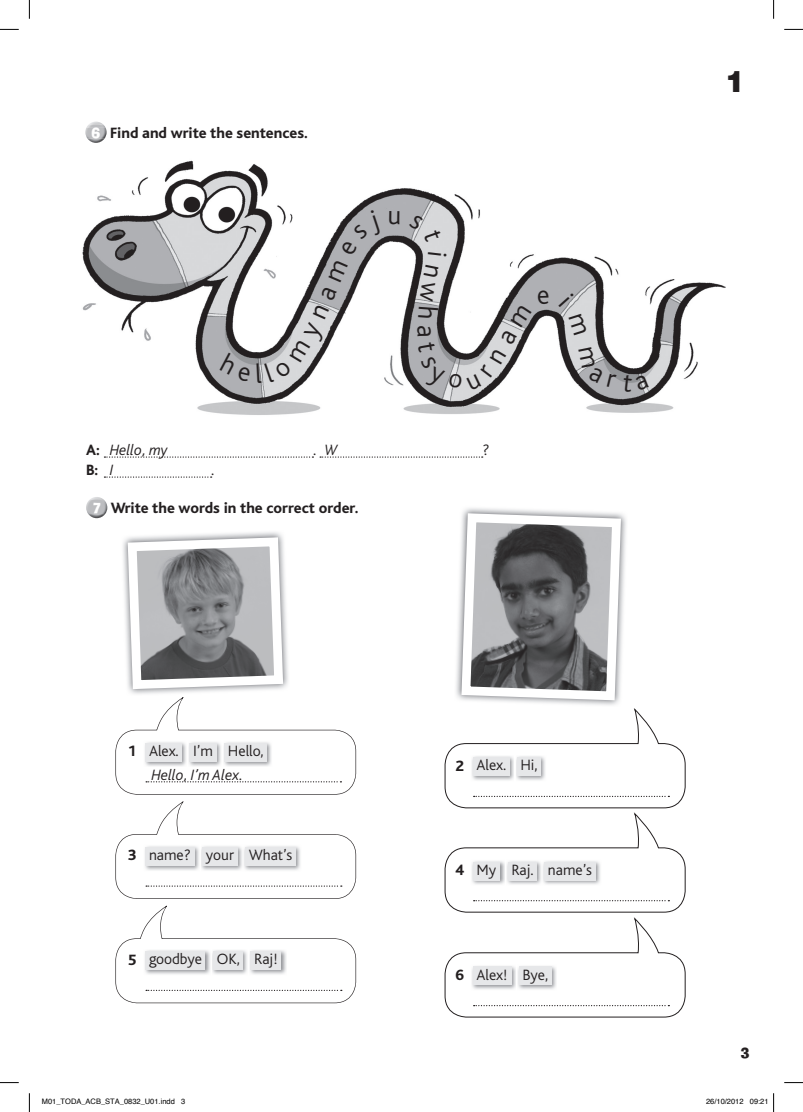
<style>
.page{position:relative;width:803px;height:1112px;background:#fff}
.page>*{position:absolute;margin:0;border:0;box-sizing:border-box;transform-origin:0 0}
.t1{font:900 30px "Helvetica Neue LT Std";color:#231f20}
.t2{font:300 15.62px/23.9px "Bliss";color:#231f20;text-align:center}
.t3{font:800 15.62px "Bliss";color:#231f20}
.t4{font:italic 300 15.62px "Bliss";color:#231f20}
.t5{font:13.75px "Ad Lib BT";color:#231f20}
.t6{font:7.5px "Helvetica";color:#000}
.s1{font-family:"Ad Lib BT";font-weight:400;font-size:13.75px;color:#fff}
.s2{font-weight:800;font-style:normal}
.s3{font-style:italic}
.s4{font-weight:300;font-style:italic}
.s5{font-weight:800}
</style>
<div class="page">
<img style="left:82px;top:160px;width:644px;height:255px">
<img style="left:89px;top:122px;width:14px;height:3px">
<img style="left:88px;top:139px;width:16px;height:4px">
<img style="left:85px;top:125px;width:22px;height:14px">
<img style="left:90px;top:497px;width:14px;height:3px">
<img style="left:88px;top:514px;width:17px;height:4px">
<img style="left:86px;top:500px;width:21px;height:14px">
<svg style="left:104px;top:456px;width:209px;height:1px"></svg>
<svg style="left:320px;top:456px;width:163px;height:1px"></svg>
<svg style="left:104px;top:476px;width:108px;height:1px"></svg>
<svg style="left:115px;top:801px;width:241px;height:97px"></svg>
<div style="left:202px;top:847px;width:35px;height:18px;background:#e6e7e9"></div>
<div style="left:245px;top:847px;width:51px;height:18px;background:#e6e7e9"></div>
<svg style="left:115px;top:905px;width:241px;height:97px"></svg>
<div style="left:251px;top:951px;width:30px;height:18px;background:#e6e7e9"></div>
<svg style="left:115px;top:532px;width:241px;height:262px"></svg>
<div style="left:224px;top:742px;width:43px;height:19px;background:#e6e7e9"></div>
<svg style="left:444px;top:918px;width:242px;height:99px"></svg>
<div style="left:519px;top:966px;width:32px;height:18px;background:#e6e7e9"></div>
<svg style="left:444px;top:508px;width:242px;height:404px"></svg>
<div style="left:517px;top:757px;width:23px;height:18px;background:#e6e7e9"></div>
<svg style="left:0;top:29px;width:19px;height:1px"></svg>
<svg style="left:784px;top:29px;width:19px;height:1px"></svg>
<svg style="left:0;top:1082px;width:19px;height:1px"></svg>
<svg style="left:784px;top:1082px;width:19px;height:1px"></svg>
<svg style="left:29px;top:0;width:1px;height:19px"></svg>
<svg style="left:29px;top:1093px;width:1px;height:18px"></svg>
<svg style="left:773px;top:0;width:1px;height:19px"></svg>
<svg style="left:773px;top:1093px;width:1px;height:18px"></svg>
<svg style="left:220px;top:210px;width:161px;height:173px"></svg>
<svg style="left:389px;top:211px;width:11px;height:14px"></svg>
<svg style="left:409px;top:214px;width:33px;height:29px"></svg>
<svg style="left:428px;top:252px;width:18px;height:5px"></svg>
<svg style="left:417px;top:265px;width:115px;height:125px"></svg>
<svg style="left:538px;top:290px;width:11px;height:14px"></svg>
<svg style="left:558px;top:293px;width:29px;height:42px"></svg>
<svg style="left:578px;top:347px;width:39px;height:41px;background:#a5a5a8"></svg>
<svg style="left:623px;top:374px;width:26px;height:17px"></svg>
<p class="t3" style="left:91px;top:125px;width:218px"><span class="s1">6</span> Find and write the sentences.</p>
<p class="t4" style="left:86px;top:441px;width:83px"><span class="s2">A:</span> Hello, my</p>
<p class="t2" style="left:313px;top:438px;width:25px">. <span class="s3">W</span></p>
<p class="t2" style="left:482px;top:438px;width:9px">?</p>
<p class="t3" style="left:86px;top:461px;width:29px">B: <span class="s4">I</span></p>
<p class="t2" style="left:211px;top:458px;width:5px">.</p>
<p class="t3" style="left:92px;top:500px;width:268px"><span class="s1">7</span> Write the words in the correct order.</p>
<p class="t2" style="left:128px;top:739px;width:137px"><span class="s5">1</span> Alex. I’m Hello,<br><span class="s3">Hello, I’m Alex.</span></p>
<p class="t2" style="left:128px;top:843px;width:166px"><span class="s5">3</span> name? your What’s</p>
<p class="t2" style="left:128px;top:947px;width:151px"><span class="s5">5</span> goodbye OK, Raj!</p>
<p class="t2" style="left:455px;top:753px;width:84px"><span class="s5">2</span> Alex. Hi,</p>
<p class="t2" style="left:455px;top:857px;width:138px"><span class="s5">4</span> My Raj. name’s</p>
<p class="t2" style="left:455px;top:962px;width:94px"><span class="s5">6</span> Alex! Bye,</p>
<h1 class="t1" style="left:725px;top:63px;width:22px">1</h1>
<p class="t5" style="left:740px;top:1043px;width:11px">3</p>
<p class="t6" style="left:42px;top:1095px;width:145px">M01_TODA_ACB_STA_0832_U01.indd 3</p>
<p class="t6" style="left:706px;top:1095px;width:64px">26/10/2012 09:21</p>
</div>
